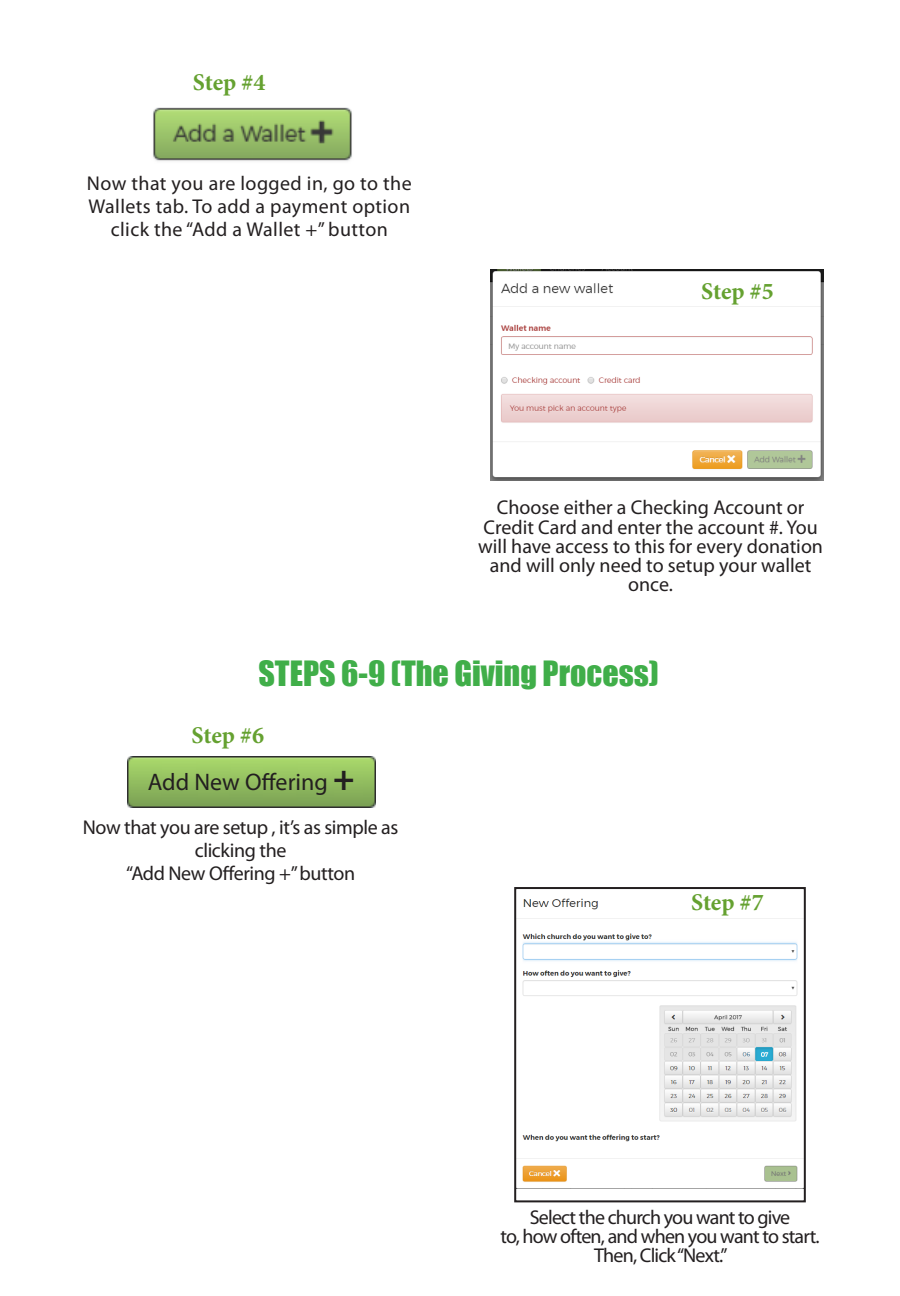
<style>
.page{position:relative;width:900px;height:1296px;background:#fff}
.page>*{position:absolute;margin:0;border:0;box-sizing:border-box;transform-origin:0 0}
.t1{font:32px "Impact";color:#40ae49}
.t2{font:700 24px "Minion Pro";letter-spacing:-.01em;color:#65a130}
.t3{font:24px "Myriad Pro";color:#231f20}
.t4{font:20px/19.2px "Myriad Pro";color:#231f20;text-align:center}
.t5{font:20px/23.2px "Myriad Pro";letter-spacing:.02em;color:#231f20;text-align:center}
.t6{font:20px "Myriad Pro";letter-spacing:-.04em;color:#231f20}
.t7{font:20px/23.2px "Myriad Pro";letter-spacing:-.02em;color:#231f20;text-align:center}
.s1{font-weight:700;font-size:36px}
</style>
<div class="page">
<img style="left:517px;top:898px;width:286px;height:284px">
<div style="left:514px;top:887px;width:292px;height:315px;border:2px solid #231f20"></div>
<img style="left:127px;top:756px;width:248px;height:52px">
<img style="left:491px;top:269px;width:333px;height:212px">
<img style="left:153px;top:107px;width:199px;height:54px">
<p class="t2" style="left:193px;top:65px;width:74px">Step #4</p>
<p class="t5" style="left:87px;top:171px;width:326px">Now that you are logged in, go to the<br>Wallets tab. To add a payment option click the “Add a Wallet +” button</p>
<p class="t2" style="left:701px;top:274px;width:74px">Step #5</p>
<p class="t4" style="left:478px;top:498px;width:346px">Choose either a Checking Account or<br>Credit Card and enter the account #. You will have access to this for every donation and will only need to setup your wallet once.</p>
<p class="t1" style="left:258px;top:649px;width:402px">STEPS 6-9 (The Giving Process)</p>
<p class="t2" style="left:192px;top:718px;width:74px">Step #6</p>
<p class="t3" style="left:148px;top:767px;width:208px">Add New Offering <span class="s1">+</span></p>
<p class="t7" style="left:83px;top:815px;width:317px">Now that you are setup , it’s as simple as clicking the</p>
<p class="t7" style="left:126px;top:862px;width:231px">“Add New Offering +” button</p>
<p class="t2" style="left:691px;top:886px;width:74px">Step #7</p>
<p class="t6" style="left:530px;top:1205px;width:262px">Select the church you want to give</p>
<p class="t6" style="left:500px;top:1224px;width:321px">to, how often, and when you want to start.</p>
<p class="t6" style="left:594px;top:1243px;width:135px">Then, Click “Next.”</p>
</div>
